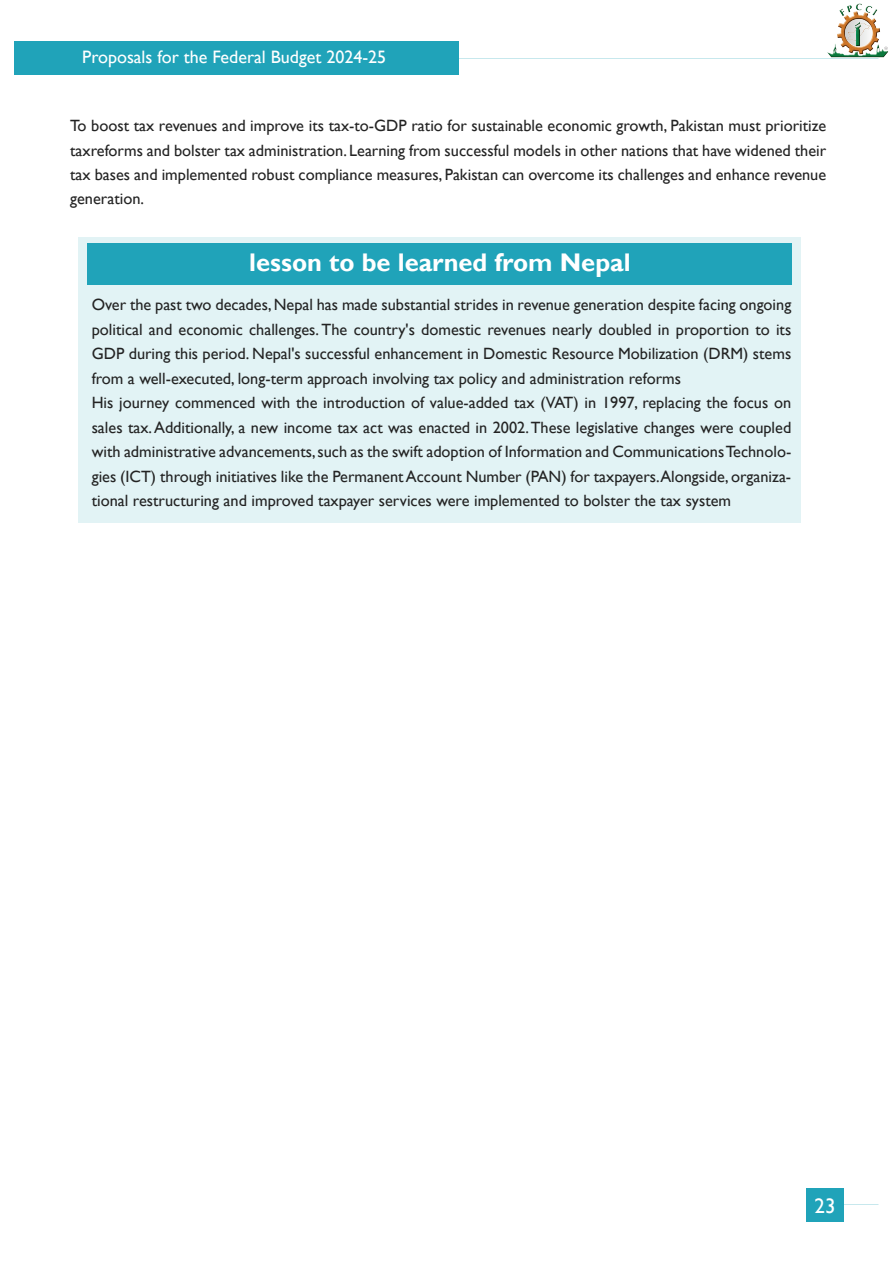
<style>
.page{position:relative;width:893px;height:1263px;background:#fff}
.page>*{position:absolute;margin:0;border:0;box-sizing:border-box;transform-origin:0 0}
.t1{font:700 25.5px "Gill Sans";color:#fff}
.t2{font:21px "Gill Sans";color:#fff}
.t3{font:18px "Gill Sans";color:#fff}
.t4{font:16.35px/24.5px "Gill Sans";color:#232323;text-align:justify}
</style>
<div class="page">
<div style="left:14px;top:41px;width:445px;height:34px;background:#20a3b9"></div>
<div style="left:806px;top:1188px;width:37px;height:33px;background:#20a3b9"></div>
<div style="left:79px;top:237px;width:722px;height:286px;background:#e2f3f5"></div>
<div style="left:88px;top:243px;width:704px;height:42px;background:#20a3b9"></div>
<img style="left:827px;top:3px;width:61px;height:55px">
<p class="t3" style="left:82px;top:47px;width:305px">Proposals for the Federal Budget 2024-25</p>
<p class="t4" style="left:70px;top:114px;width:758px">To boost tax revenues and improve its tax-to-GDP ratio for sustainable economic growth, Pakistan must prioritize taxreforms and bolster tax administration. Learning from successful models in other nations that have widened their tax bases and implemented robust compliance measures, Pakistan can overcome its challenges and enhance revenue generation.</p>
<h1 class="t1" style="left:249px;top:247px;width:383px">lesson to be learned from Nepal</h1>
<p class="t4" style="left:92px;top:293px;width:701px;text-align:left">Over the past two decades, Nepal has made substantial strides in revenue generation despite facing ongoing political and economic challenges. The country's domestic revenues nearly doubled in proportion to its GDP during this period. Nepal's successful enhancement in Domestic Resource Mobilization (DRM) stems from a well-executed, long-term approach involving tax policy and administration reforms<br>His journey commenced with the introduction of value-added tax (VAT) in 1997, replacing the focus on sales tax. Additionally, a new income tax act was enacted in 2002. These legislative changes were coupled with administrative advancements, such as the swift adoption of Information and Communications Technolo&shy;gies (ICT) through initiatives like the Permanent Account Number (PAN) for taxpayers.Alongside, organiza&shy;tional restructuring and improved taxpayer services were implemented to bolster the tax system</p>
<p class="t2" style="left:815px;top:1193px;width:22px">23</p>
</div>
